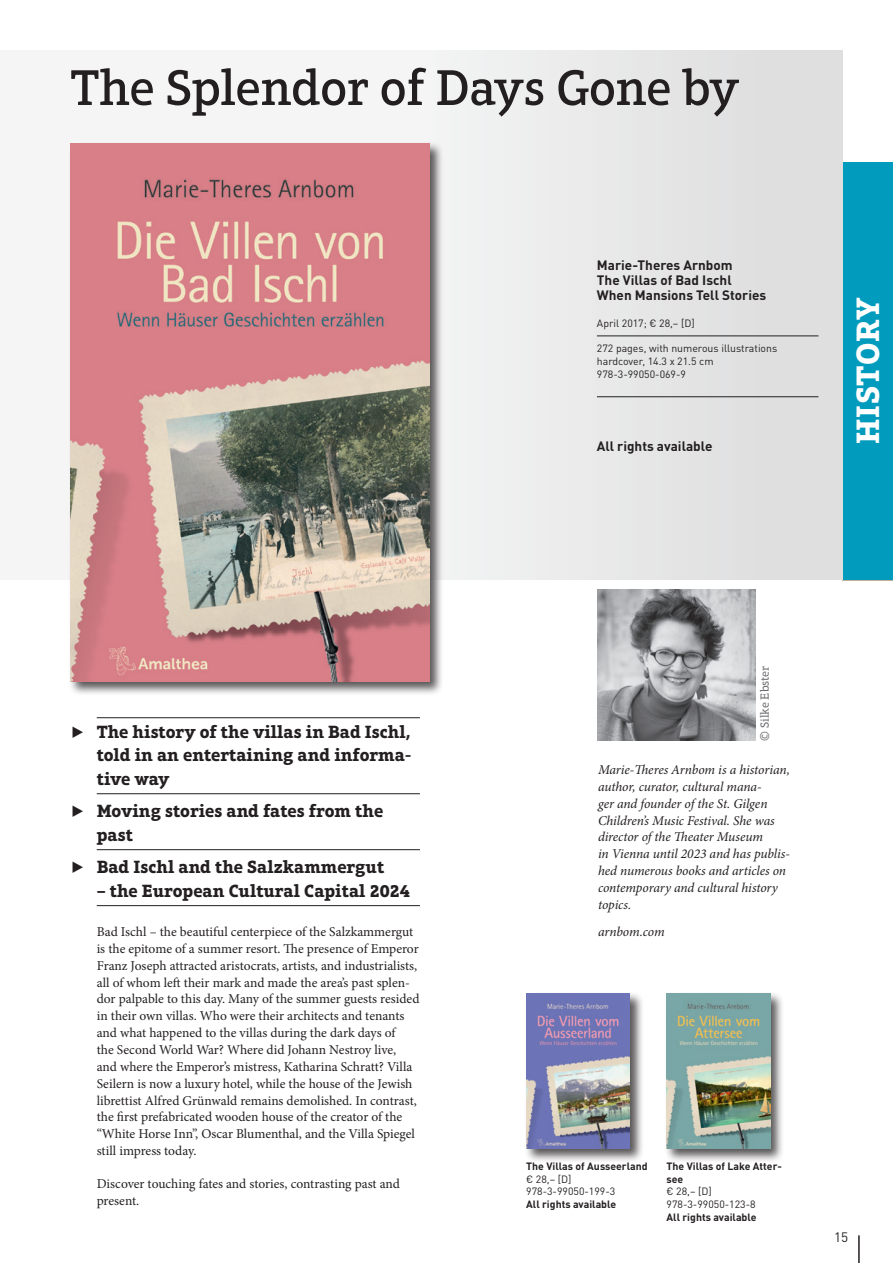
<style>
.page{position:relative;width:893px;height:1263px;background:#fff}
.page>*{position:absolute;margin:0;border:0;box-sizing:border-box;transform-origin:0 0}
.t1{font:500 51px "Aptifer Slab LT Pro";letter-spacing:-.015em;color:#231f20}
.Kategorie{font:700 33px "Aptifer Slab LT Pro";letter-spacing:.025em;color:#fff}
.t2{font:700 18px/23.7px "Aptifer Slab LT Pro";color:#231f20;text-align:justify}
.Info{font:13.5px/16.8px "Minion Pro";letter-spacing:-.005em;color:#231f20}
.Autorentext{font:italic 13.5px/16.8px "Minion Pro";letter-spacing:-.01em;color:#231f20}
.Autor{font:700 13.5px "DINOT";color:#231f20}
.Rights{font:700 13.5px "DINOT";color:#231f20}
.t3{font:13.5px "DINOT";color:#231f20}
.Altersangabe{font:12px "Aptifer Slab LT Pro";color:#6c6d70}
.allgemeine_Angaben{font:10.5px/12.8px "DINOT";color:#231f20}
.Preis_klein{font:700 10.5px "DINOT";color:#231f20}
.Preis_klein-2{font:10.5px/12.6px "DINOT";color:#231f20}
.Titel_klein{font:700 10.5px/12.6px "DINOT";color:#231f20}
.Datum___Preis{font:10.5px "DINOT";color:#231f20}
</style>
<div class="page">
<hr style="left:858px;top:1235px;width:2px;height:28px;background:#231f20">
<div style="left:842px;top:162px;width:51px;height:417px;background:#009bbd"></div>
<div style="left:0;top:51px;width:842px;height:528px;background:#ebebeb"></div>
<img style="left:598px;top:589px;width:157px;height:152px">
<div style="left:68px;top:141px;width:376px;height:554px;background:#231f20;opacity:.75"></div>
<img style="left:70px;top:144px;width:359px;height:537px">
<div style="left:664px;top:991px;width:120px;height:172px;background:#231f20;opacity:.75"></div>
<img style="left:666px;top:993px;width:104px;height:156px">
<div style="left:524px;top:991px;width:120px;height:172px;background:#231f20;opacity:.75"></div>
<img style="left:526px;top:993px;width:104px;height:156px">
<hr style="left:597px;top:396px;width:221px;height:1px;background:#231f20">
<hr style="left:597px;top:336px;width:221px;height:1px;background:#231f20">
<hr style="left:97px;top:717px;width:323px;height:1px;background:#231f20">
<hr style="left:97px;top:793px;width:323px;height:1px;background:#231f20">
<hr style="left:97px;top:849px;width:323px;height:1px;background:#231f20">
<hr style="left:97px;top:905px;width:323px;height:1px;background:#231f20">
<h1 class="t1" style="left:70px;top:58px;width:671px">The Splendor of Days Gone by</h1>
<p class="Autor" style="left:597px;top:256px;width:137px">Marie-Theres Arnbom</p>
<p class="Autor" style="left:597px;top:271px;width:136px">The Villas of Bad Ischl</p>
<p class="Autor" style="left:597px;top:286px;width:171px">When Mansions Tell Stories</p>
<p class="Datum___Preis" style="left:597px;top:317px;width:99px">April 2017; € 28,– [D]</p>
<p class="allgemeine_Angaben" style="left:597px;top:342px;width:182px">272 pages, with numerous illustrations hardcover, 14.3 x 21.5 cm<br>978-3-99050-069-9</p>
<p class="Rights" style="left:597px;top:438px;width:117px">All rights available</p>
<h2 class="Kategorie" style="left:848px;top:467px;width:192px;rotate:-90deg">KATEGORIE</h2>
<p class="Kategorie" style="left:848px;top:444px;width:148px;rotate:-90deg">HISTORY</p>
<p class="t2" style="left:97px;top:719px;width:316px;text-indent:-26px">▶ The history of the villas in Bad Ischl, told in an entertaining and informa&shy;tive way</p>
<p class="t2" style="left:97px;top:799px;width:288px;text-indent:-26px">▶ Moving stories and fates from the past</p>
<p class="t2" style="left:71px;top:855px;width:315px">▶ Bad Ischl and the Salzkammergut</p>
<p class="t2" style="left:97px;top:879px;width:314px">– the European Cultural Capital 2024</p>
<p class="Info" style="left:97px;top:923px;width:324px">Bad Ischl – the beautiful centerpiece of the Salzkammergut is the epitome of a summer resort. The presence of Emperor Franz Joseph attracted aristocrats, artists, and industrialists, all of whom left their mark and made the area’s past splen&shy;dor palpable to this day. Many of the summer guests resided in their own villas. Who were their architects and tenants and what happened to the villas during the dark days of<br>the Second World War? Where did Johann Nestroy live, and where the Emperor’s mistress, Katharina Schratt? Villa Seilern is now a luxury hotel, while the house of the Jewish librettist Alfred Grünwald remains demolished. In contrast, the first prefabricated wooden house of the creator of the “White Horse Inn”, Oscar Blumenthal, and the Villa Spiegel still impress today.</p>
<p class="Info" style="left:97px;top:1175px;width:305px">Discover touching fates and stories, contrasting past and present.</p>
<p class="Altersangabe" style="left:758px;top:741px;width:77px;rotate:-90deg">© Silke Ebster</p>
<p class="Autorentext" style="left:598px;top:761px;width:193px">Marie-Theres Arnbom is a historian, author, curator, cultural mana-<br>ger and founder of the St. Gilgen<br>Children’s Music Festival. She was director of the Theater Museum<br>in Vienna until 2023 and has publis&shy;hed numerous books and articles on contemporary and cultural history topics.</p>
<p class="Autorentext" style="left:598px;top:923px;width:68px">arnbom.com</p>
<p class="Preis_klein" style="left:526px;top:1159px;width:123px">The Villas of Ausseerland</p>
<p class="Preis_klein-2" style="left:526px;top:1172px;width:91px">€ 28,– [D]<br>978-3-99050-199-3</p>
<p class="Preis_klein" style="left:526px;top:1197px;width:91px">All rights available</p>
<p class="Titel_klein" style="left:666px;top:1159px;width:117px">The Villas of Lake Atter&shy;see</p>
<p class="Preis_klein-2" style="left:666px;top:1185px;width:91px">€ 28,– [D]<br>978-3-99050-123-8</p>
<p class="Preis_klein" style="left:666px;top:1210px;width:91px">All rights available</p>
<p class="t3" style="left:834px;top:1229px;width:16px">15</p>
</div>
